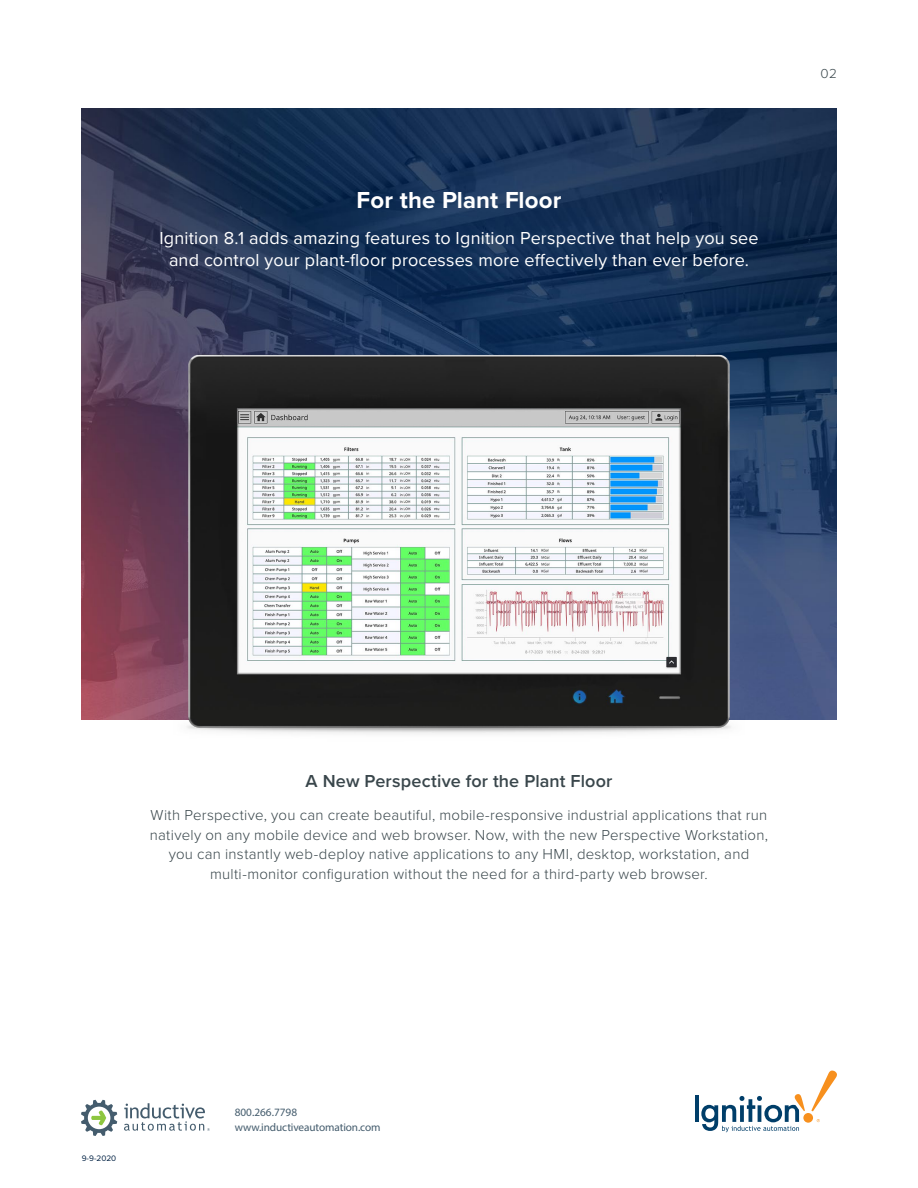
<style>
.page{position:relative;width:918px;height:1188px;background:#fff}
.page>*{position:absolute;margin:0;border:0;box-sizing:border-box;transform-origin:0 0}
.t1{font:700 24px "Proxima Nova";letter-spacing:.005em;color:#fff}
.t2{font:18px/22.5px "Proxima Nova";letter-spacing:.01em;color:#fff;text-align:center}
.t3{font:600 18px "Proxima Nova";letter-spacing:.01em;color:#39464b}
.t4{font:300 15px/19.5px "Proxima Nova";letter-spacing:.015em;color:#39464b;text-align:center}
.t5{font:300 13.5px "Proxima Nova";color:#39464b}
.t6{font:11.25px/14.9px "Myriad Pro";letter-spacing:-.01em;color:#445c6d}
.t7{font:8.25px "Proxima Nova";color:#002143}
</style>
<div class="page">
<hr style="left:695px;top:1096px;width:3px;height:26px;background:#003e69">
<svg style="left:811px;top:1071px;width:26px;height:40px"></svg>
<svg style="left:701px;top:1094px;width:104px;height:38px"></svg>
<div style="left:803px;top:1113px;width:10px;height:10px;background:#f7901e;border-radius:50%"></div>
<svg style="left:124px;top:1103px;width:86px;height:28px"></svg>
<svg style="left:81px;top:1100px;width:36px;height:36px"></svg>
<img style="left:81px;top:108px;width:756px;height:611px">
<img style="left:174px;top:334px;width:570px;height:400px">
<h1 class="t1" style="left:357px;top:182px;width:206px">For the Plant Floor</h1>
<p class="t2" style="left:159px;top:226px;width:601px">Ignition 8.1 adds amazing features to Ignition Perspective that help you see and control your plant-floor processes more effectively than ever before.</p>
<p class="t5" style="left:821px;top:64px;width:18px">02</p>
<p class="t3" style="left:306px;top:768px;width:308px">A New Perspective for the Plant Floor</p>
<p class="t4" style="left:150px;top:805px;width:620px">With Perspective, you can create beautiful, mobile-responsive industrial applications that run natively on any mobile device and web browser. Now, with the new Perspective Workstation, you can instantly web-deploy native applications to any HMI, desktop, workstation, and multi-monitor configuration without the need for a third-party web browser.</p>
<p class="t7" style="left:82px;top:1152px;width:36px">9-9-2020</p>
<p class="t6" style="left:235px;top:1105px;width:147px">800.266.7798 www.inductiveautomation.com</p>
</div>
